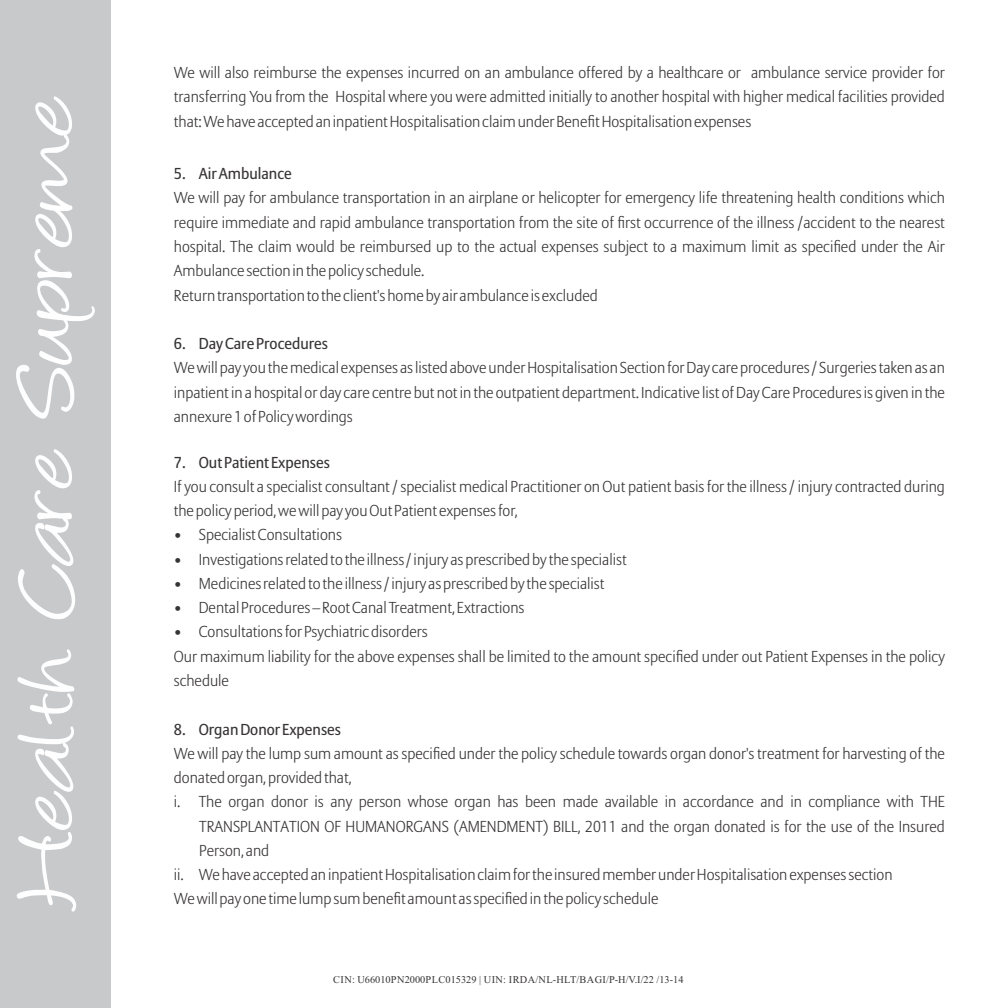
<style>
.page{position:relative;width:1008px;height:1008px;background:#fff}
.page>*{position:absolute;margin:0;border:0;box-sizing:border-box;transform-origin:0 0}
.t1{font:91.35px "Angelina";color:#fefefe;scale:1.4 1}
.t2{font:300 15.75px/24.3px "Allianz Sans";color:#373435}
.t3{font:15.75px "Allianz Sans";color:#373435}
.t4{font:10.33px "Times New Roman";letter-spacing:.02em;color:#373435}
</style>
<div class="page">
<div style="left:0;top:0;width:111px;height:1008px;background:#c7c9cb"></div>
<h1 class="t1" style="left:8px;top:905px;width:582px;rotate:-90deg">Health Care Supreme</h1>
<p class="t2" style="left:174px;top:62px;width:773px;text-align:justify">We will also reimburse the expenses incurred on an ambulance offered by a healthcare or ambulance service provider for transferring You from the Hospital where you were admitted initially to another hospital with higher medical facilities provided that: We have accepted an inpatient Hospitalisation claim under Benefit Hospitalisation expenses</p>
<p class="t3" style="left:174px;top:167px;width:119px">5. Air Ambulance</p>
<p class="t2" style="left:174px;top:187px;width:773px">We will pay for ambulance transportation in an airplane or helicopter for emergency life threatening health conditions which require immediate and rapid ambulance transportation from the site of first occurrence of the illness /accident to the nearest hospital. The claim would be reimbursed up to the actual expenses subject to a maximum limit as specified under the Air Ambulance section in the policy schedule.<br>Return transportation to the client's home by air ambulance is excluded</p>
<p class="t3" style="left:174px;top:337px;width:156px">6. Day Care Procedures</p>
<p class="t2" style="left:174px;top:357px;width:773px;text-align:justify">We will pay you the medical expenses as listed above under Hospitalisation Section for Day care procedures / Surgeries taken as an inpatient in a hospital or day care centre but not in the outpatient department. Indicative list of Day Care Procedures is given in the annexure 1 of Policy wordings</p>
<p class="t3" style="left:174px;top:456px;width:158px">7. Out Patient Expenses</p>
<p class="t2" style="left:174px;top:475px;width:773px">If you consult a specialist consultant / specialist medical Practitioner on Out patient basis for the illness / injury contracted during the policy period, we will pay you Out Patient expenses for,</p>
<p class="t2" style="left:174px;top:524px;width:170px">• Specialist Consultations</p>
<p class="t2" style="left:174px;top:548px;width:454px">• Investigations related to the illness / injury as prescribed by the specialist</p>
<p class="t2" style="left:174px;top:573px;width:432px">• Medicines related to the illness / injury as prescribed by the specialist</p>
<p class="t2" style="left:174px;top:597px;width:352px">• Dental Procedures – Root Canal Treatment, Extractions</p>
<p class="t2" style="left:174px;top:621px;width:773px">• Consultations for Psychiatric disorders<br>Our maximum liability for the above expenses shall be limited to the amount specified under out Patient Expenses in the policy schedule</p>
<p class="t3" style="left:174px;top:722px;width:169px">8. Organ Donor Expenses</p>
<p class="t2" style="left:174px;top:742px;width:773px">We will pay the lump sum amount as specified under the policy schedule towards organ donor's treatment for harvesting of the</p>
<p class="t2" style="left:174px;top:767px;width:179px">donated organ, provided that,</p>
<p class="t2" style="left:174px;top:791px;width:773px">i. The organ donor is any person whose organ has been made available in accordance and in compliance with THE</p>
<p class="t2" style="left:199px;top:815px;width:747px">TRANSPLANTATION OF HUMANORGANS (AMENDMENT) BILL, 2011 and the organ donated is for the use of the Insured</p>
<p class="t2" style="left:199px;top:839px;width:72px">Person, and</p>
<p class="t2" style="left:174px;top:864px;width:720px">ii. We have accepted an inpatient Hospitalisation claim for the insured member under Hospitalisation expenses section</p>
<p class="t2" style="left:174px;top:888px;width:486px">We will pay one time lump sum benefit amount as specified in the policy schedule</p>
<p class="t4" style="left:333px;top:976px;width:352px">CIN: U66010PN2000PLC015329 | UIN: IRDA/NL-HLT/BAGI/P-H/V.I/22 /13-14</p>
</div>
